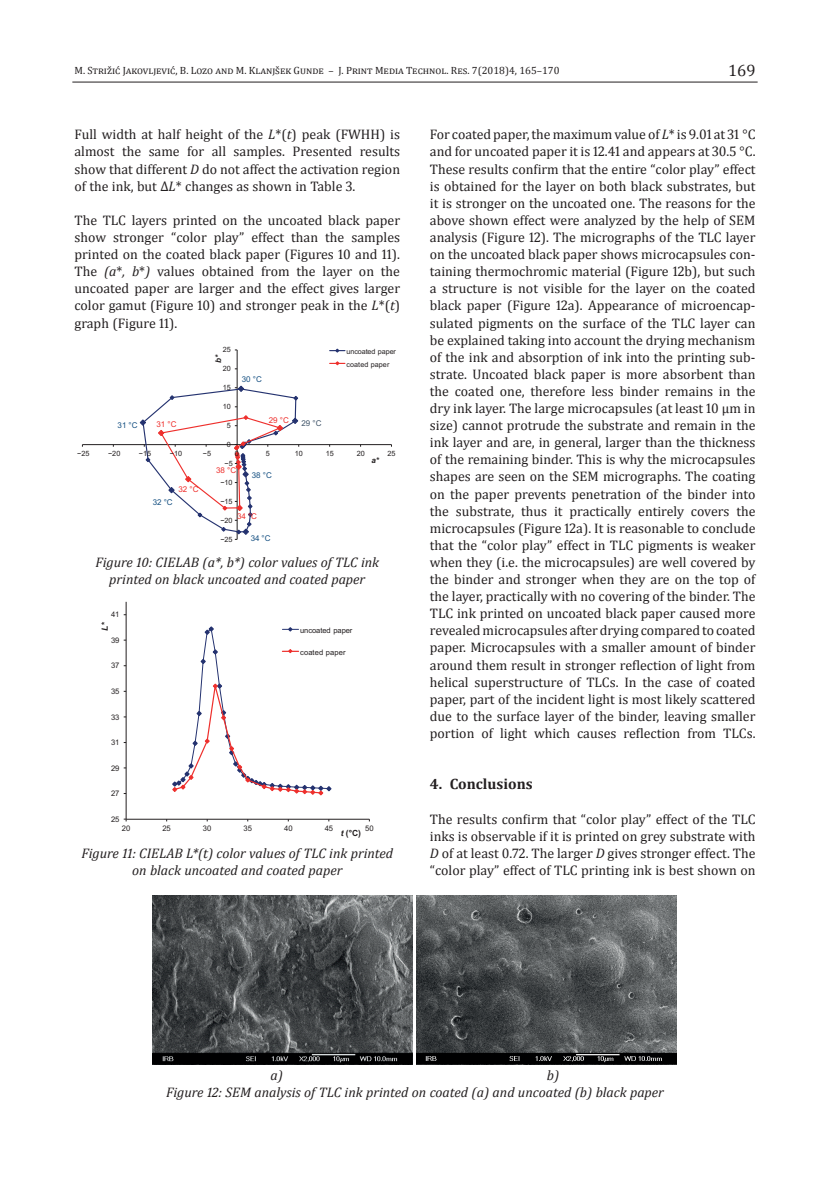
<style>
.page{position:relative;width:830px;height:1191px;background:#fff}
.page>*{position:absolute;margin:0;border:0;box-sizing:border-box;transform-origin:0 0}
.t1{font:16.5px "Cambria";color:#231f20}
.t2{font:700 15px "Cambria";color:#231f20}
.new_body{font:13.8px/17.1px "Cambria";color:#231f20;text-align:justify}
.new_figure_caption{font:italic 13.8px/17.1px "Cambria";color:#231f20;text-align:center}
.t3{font:10.5px "Cambria";color:#231f20}
.t4{font:700 8.4px "Arial";color:#231f20}
.t5{font:italic 700 8.4px "Arial";color:#231f20}
.t6{font:7.95px "Arial";letter-spacing:-.01em;color:#155082}
.t7{font:7.95px "Arial";letter-spacing:-.01em;color:#ee2f2c}
.t8{font:italic 700 7.95px "Arial";color:#231f20}
.t9{font:7.95px "Arial";color:#405469}
.t10{font:7.65px "Arial";letter-spacing:-.005em;color:#231f20}
.t11{font:7.5px "Arial";letter-spacing:-.01em;color:#231f20}
.t12{font:7.5px "Arial";letter-spacing:.015em;color:#231f20}
.t13{font:7.2px/12.8px "Arial";letter-spacing:-.005em;color:#231f20}
.s1{font-style:italic}
.s2{font-style:normal}
</style>
<div class="page">
<hr style="left:72px;top:82px;width:685px;height:1px;background:#231f20">
<hr style="left:237px;top:350px;width:1px;height:189px;background:#231f20">
<hr style="left:82px;top:444px;width:309px;height:1px;background:#231f20">
<svg style="left:140px;top:385px;width:159px;height:155px"></svg>
<svg style="left:329px;top:348px;width:16px;height:5px"></svg>
<svg style="left:329px;top:361px;width:16px;height:5px"></svg>
<hr style="left:126px;top:602px;width:1px;height:217px;background:#231f20">
<hr style="left:126px;top:819px;width:243px;height:1px;background:#231f20">
<svg style="left:172px;top:626px;width:160px;height:169px"></svg>
<img style="left:416px;top:895px;width:260px;height:169px">
<img style="left:152px;top:895px;width:260px;height:169px">
<p class="t3" style="left:74px;top:64px;width:486px">M. Strižić Jakovljević, B. Lozo and M. Klanjšek Gunde – J. Print Media Technol. Res. 7(2018)4, 165–170</p>
<p class="t1" style="left:727px;top:60px;width:29px">169</p>
<p class="new_body" style="left:74px;top:126px;width:327px">Full width at half height of the <span class="s1">L</span>*(<span class="s1">t</span>) peak (FWHH) is almost the same for all samples. Presented results show that different <span class="s1">D</span> do not affect the activation region of the ink, but Δ<span class="s1">L</span>* changes as shown in Table 3.</p>
<p class="new_body" style="left:74px;top:212px;width:327px">The TLC layers printed on the uncoated black paper show stronger “color play” effect than the samples printed on the coated black paper (Figures 10 and 11).<br>The <span class="s1">(a</span>*<span class="s1">, b</span>*<span class="s1">)</span> values obtained from the layer on the uncoated paper are larger and the effect gives larger color gamut (Figure 10) and stronger peak in the <span class="s1">L</span>*(<span class="s1">t</span>) graph (Figure 11).</p>
<p class="t13" style="left:223px;top:343px;width:10px">25</p>
<p class="t8" style="left:213px;top:363px;width:10px;rotate:-90deg">b*</p>
<p class="t13" style="left:223px;top:362px;width:10px">20</p>
<p class="t13" style="left:223px;top:381px;width:10px">15</p>
<p class="t13" style="left:223px;top:400px;width:10px">10</p>
<p class="t6" style="left:242px;top:374px;width:21px">30 °C</p>
<p class="t7" style="left:269px;top:415px;width:21px">29 °C</p>
<p class="t6" style="left:118px;top:419px;width:21px">31 °C</p>
<p class="t9" style="left:301px;top:418px;width:21px">29 °C</p>
<p class="t7" style="left:156px;top:418px;width:21px">31 °C</p>
<p class="t13" style="left:227px;top:419px;width:6px">5</p>
<p class="t13" style="left:227px;top:438px;width:6px">0</p>
<p class="t13" style="left:346px;top:345px;width:51px">uncoated paper coated paper</p>
<p class="t13" style="left:77px;top:447px;width:14px">−25</p>
<p class="t13" style="left:108px;top:447px;width:14px">−20</p>
<p class="t13" style="left:139px;top:447px;width:14px">−15</p>
<p class="t13" style="left:170px;top:447px;width:14px">−10</p>
<p class="t13" style="left:203px;top:447px;width:10px">−5</p>
<p class="t13" style="left:235px;top:447px;width:6px">0</p>
<p class="t13" style="left:266px;top:447px;width:6px">5</p>
<p class="t13" style="left:295px;top:447px;width:10px">10</p>
<p class="t13" style="left:325px;top:447px;width:10px">15</p>
<p class="t13" style="left:356px;top:447px;width:10px">20</p>
<p class="t13" style="left:387px;top:447px;width:10px">25</p>
<p class="t8" style="left:371px;top:455px;width:9px">a*</p>
<p class="t13" style="left:224px;top:457px;width:10px">−5</p>
<p class="t7" style="left:216px;top:464px;width:21px">38 °C</p>
<p class="t6" style="left:252px;top:470px;width:21px">38 °C</p>
<p class="t13" style="left:220px;top:476px;width:14px">−10</p>
<p class="t7" style="left:178px;top:483px;width:21px">32 °C</p>
<p class="t6" style="left:153px;top:496px;width:21px">32 °C</p>
<p class="t13" style="left:220px;top:495px;width:14px">−15</p>
<p class="t7" style="left:237px;top:510px;width:21px">34 °C</p>
<p class="new_figure_caption" style="left:95px;top:553px;width:285px">Figure 10: CIELAB (a*, b*) color values of TLC ink printed on black uncoated and coated paper</p>
<p class="t13" style="left:220px;top:514px;width:14px">−20</p>
<p class="t6" style="left:250px;top:532px;width:21px">34 °C</p>
<p class="t13" style="left:220px;top:533px;width:14px">−25</p>
<p class="t10" style="left:111px;top:609px;width:10px">41</p>
<p class="t5" style="left:99px;top:630px;width:10px;rotate:-90deg">L<span class="s2">*</span></p>
<p class="t10" style="left:111px;top:635px;width:10px">39</p>
<p class="t10" style="left:111px;top:660px;width:10px">37</p>
<p class="t10" style="left:111px;top:686px;width:10px">35</p>
<p class="t10" style="left:111px;top:711px;width:10px">33</p>
<p class="t10" style="left:111px;top:737px;width:10px">31</p>
<p class="t10" style="left:111px;top:763px;width:10px">29</p>
<p class="t10" style="left:111px;top:788px;width:10px">27</p>
<p class="t10" style="left:111px;top:814px;width:10px">25</p>
<p class="t11" style="left:300px;top:625px;width:54px">uncoated paper</p>
<p class="t12" style="left:300px;top:647px;width:47px">coated paper</p>
<p class="t10" style="left:122px;top:823px;width:10px">20</p>
<p class="t10" style="left:162px;top:823px;width:10px">25</p>
<p class="t10" style="left:203px;top:823px;width:10px">30</p>
<p class="t10" style="left:243px;top:823px;width:10px">35</p>
<p class="t10" style="left:284px;top:823px;width:10px">40</p>
<p class="t10" style="left:324px;top:823px;width:10px">45</p>
<p class="t10" style="left:365px;top:823px;width:10px">50</p>
<p class="t4" style="left:341px;top:827px;width:22px"><span class="s1">t</span> (°C)</p>
<p class="new_figure_caption" style="left:81px;top:844px;width:313px">Figure 11: CIELAB L*(t) color values of TLC ink printed on black uncoated and coated paper</p>
<p class="new_body" style="left:429px;top:126px;width:327px">For coated paper, the maximum value of <span class="s1">L</span>* is 9.01 at 31 °C and for uncoated paper it is 12.41 and appears at 30.5 °C.<br>These results confirm that the entire “color play” effect is obtained for the layer on both black substrates, but it is stronger on the uncoated one. The reasons for the above shown effect were analyzed by the help of SEM analysis (Figure 12). The micrographs of the TLC layer on the uncoated black paper shows microcapsules con&shy;taining thermochromic material (Figure 12b), but such a structure is not visible for the layer on the coated black paper (Figure 12a). Appearance of microencap&shy;sulated pigments on the surface of the TLC layer can be explained taking into account the drying mechanism of the ink and absorption of ink into the printing sub&shy;strate. Uncoated black paper is more absorbent than the coated one, therefore less binder remains in the dry ink layer. The large microcapsules (at least 10 µm in size) cannot protrude the substrate and remain in the ink layer and are, in general, larger than the thickness of the remaining binder. This is why the microcapsules shapes are seen on the SEM micrographs. The coating on the paper prevents penetration of the binder into the substrate, thus it practically entirely covers the microcapsules (Figure 12a). It is reasonable to conclude that the “color play” effect in TLC pigments is weaker when they (i.e. the microcapsules) are well covered by the binder and stronger when they are on the top of the layer, practically with no covering of the binder. The TLC ink printed on uncoated black paper caused more revealed microcapsules after drying compared to coated paper. Microcapsules with a smaller amount of binder around them result in stronger reflection of light from helical superstructure of TLCs. In the case of coated paper, part of the incident light is most likely scattered due to the surface layer of the binder, leaving smaller portion of light which causes reflection from TLCs.</p>
<p class="t2" style="left:429px;top:775px;width:104px">4. Conclusions</p>
<p class="new_body" style="left:429px;top:810px;width:327px">The results confirm that “color play” effect of the TLC inks is observable if it is printed on grey substrate with <span class="s1">D</span> of at least 0.72. The larger <span class="s1">D</span> gives stronger effect. The “color play” effect of TLC printing ink is best shown on</p>
<p class="new_figure_caption" style="left:270px;top:1066px;width:14px">a)</p>
<p class="new_figure_caption" style="left:546px;top:1066px;width:14px">b)</p>
<p class="new_figure_caption" style="left:166px;top:1083px;width:499px">Figure 12: SEM analysis of TLC ink printed on coated (a) and uncoated (b) black paper</p>
</div>
